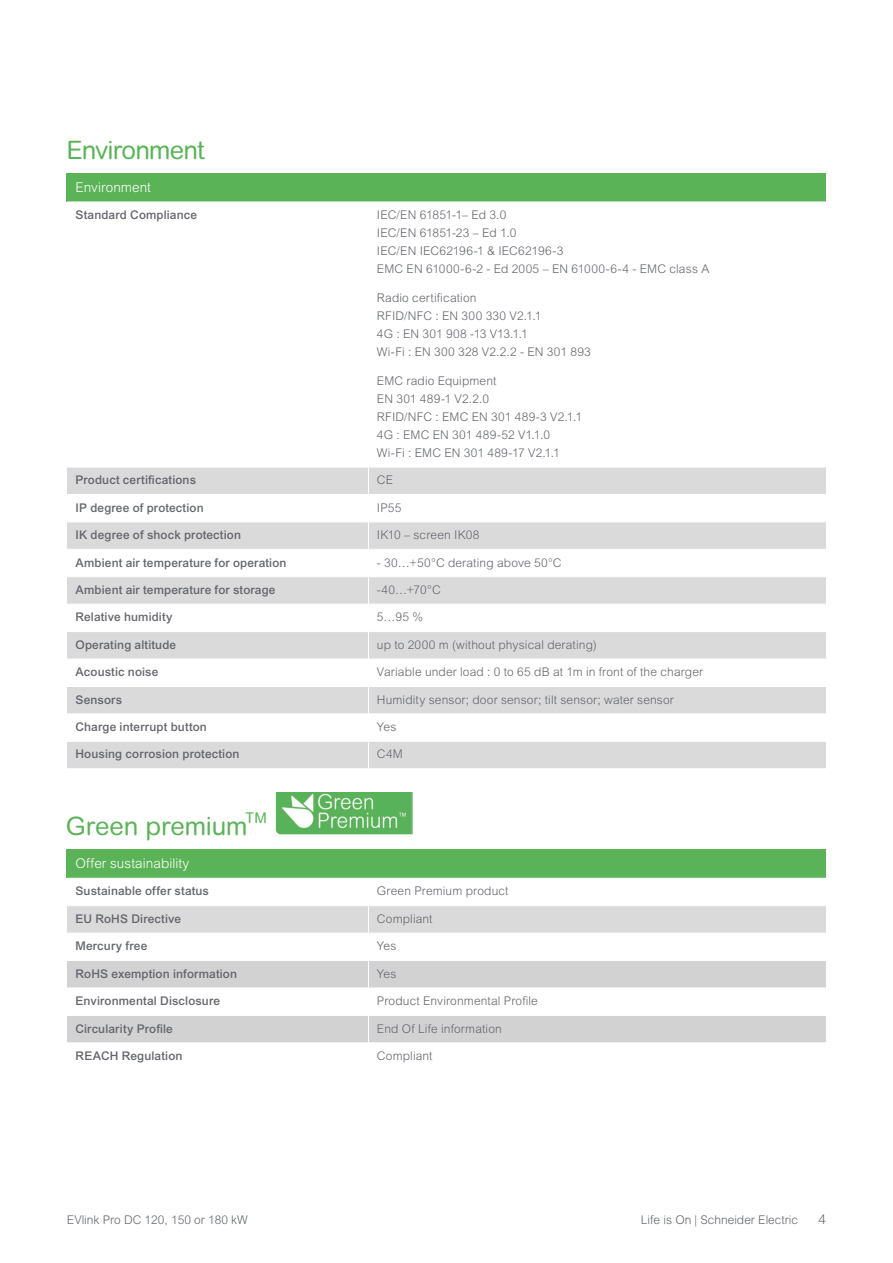
<style>
.page{position:relative;width:893px;height:1263px;background:#fff}
.page>*{position:absolute;margin:0;border:0;box-sizing:border-box;transform-origin:0 0}
.t1{font:25.5px "Arial Rounded MT Pro";letter-spacing:-.02em;color:#5bb358}
.t2{font:14.85px "Arial Rounded MT Pro";color:#5bb358}
.t3{font:300 13.5px "Arial MT Std";letter-spacing:.005em;color:#fff}
.t4{font:300 13.5px "Arial MT Std";color:#63656b}
.t5{font:300 12px/18px "Arial MT Std";letter-spacing:.01em;color:#63656b}
.t6{font:500 12px "Arial MT Std";letter-spacing:.015em;color:#63656b}
.t7{font:300 12px "Arial Rounded MT Pro";color:#63656b}
</style>
<div class="page">
<div style="left:67px;top:173px;width:759px;height:29px;background:#5bb358"></div>
<svg style="left:67px;top:468px;width:759px;height:300px;fill:#dadada"></svg>
<hr style="left:67px;top:494px;width:301px;height:1px;background:#fff">
<hr style="left:368px;top:494px;width:458px;height:1px;background:#fff">
<hr style="left:67px;top:521px;width:301px;height:1px;background:#fff">
<hr style="left:368px;top:521px;width:458px;height:1px;background:#fff">
<hr style="left:67px;top:549px;width:301px;height:1px;background:#fff">
<hr style="left:368px;top:549px;width:458px;height:1px;background:#fff">
<hr style="left:67px;top:576px;width:301px;height:1px;background:#fff">
<hr style="left:368px;top:576px;width:458px;height:1px;background:#fff">
<hr style="left:67px;top:604px;width:301px;height:1px;background:#fff">
<hr style="left:368px;top:604px;width:458px;height:1px;background:#fff">
<hr style="left:67px;top:631px;width:301px;height:1px;background:#fff">
<hr style="left:368px;top:631px;width:458px;height:1px;background:#fff">
<hr style="left:67px;top:659px;width:301px;height:1px;background:#fff">
<hr style="left:368px;top:659px;width:458px;height:1px;background:#fff">
<hr style="left:67px;top:686px;width:301px;height:1px;background:#fff">
<hr style="left:368px;top:686px;width:458px;height:1px;background:#fff">
<hr style="left:67px;top:713px;width:301px;height:1px;background:#fff">
<hr style="left:368px;top:713px;width:458px;height:1px;background:#fff">
<hr style="left:67px;top:741px;width:301px;height:1px;background:#fff">
<hr style="left:368px;top:741px;width:458px;height:1px;background:#fff">
<svg style="left:368px;top:468px;width:1px;height:300px"></svg>
<div style="left:67px;top:849px;width:759px;height:29px;background:#5bb358"></div>
<svg style="left:67px;top:906px;width:759px;height:137px"></svg>
<img style="left:275px;top:792px;width:137px;height:43px">
<h1 class="t1" style="left:67px;top:135px;width:140px">Environment</h1>
<p class="t3" style="left:75px;top:179px;width:77px">Environment</p>
<p class="t6" style="left:75px;top:208px;width:123px">Standard Compliance</p>
<p class="t5" style="left:377px;top:206px;width:334px">IEC/EN 61851-1– Ed 3.0<br>IEC/EN 61851-23 – Ed 1.0<br>IEC/EN IEC62196-1 &amp; IEC62196-3<br>EMC EN 61000-6-2 - Ed 2005 – EN 61000-6-4 - EMC class A</p>
<p class="t5" style="left:377px;top:289px;width:215px">Radio certification<br>RFID/NFC : EN 300 330 V2.1.1<br>4G : EN 301 908 -13 V13.1.1<br>Wi-Fi : EN 300 328 V2.2.2 - EN 301 893</p>
<p class="t5" style="left:377px;top:372px;width:207px">EMC radio Equipment<br>EN 301 489-1 V2.2.0<br>RFID/NFC : EMC EN 301 489-3 V2.1.1<br>4G : EMC EN 301 489-52 V1.1.0<br>Wi-Fi : EMC EN 301 489-17 V2.1.1</p>
<p class="t6" style="left:75px;top:473px;width:122px">Product certifications</p>
<p class="t5" style="left:377px;top:471px;width:18px">CE</p>
<p class="t6" style="left:75px;top:500px;width:130px">IP degree of protection</p>
<p class="t5" style="left:377px;top:498px;width:26px">IP55</p>
<p class="t6" style="left:75px;top:528px;width:167px">IK degree of shock protection</p>
<p class="t5" style="left:377px;top:526px;width:104px">IK10 – screen IK08</p>
<p class="t6" style="left:75px;top:555px;width:213px">Ambient air temperature for operation</p>
<p class="t5" style="left:377px;top:553px;width:186px">- 30…+50°C derating above 50°C</p>
<p class="t6" style="left:75px;top:583px;width:202px">Ambient air temperature for storage</p>
<p class="t5" style="left:377px;top:581px;width:65px">-40…+70°C</p>
<p class="t6" style="left:75px;top:610px;width:99px">Relative humidity</p>
<p class="t5" style="left:377px;top:608px;width:48px">5…95 %</p>
<p class="t6" style="left:75px;top:637px;width:102px">Operating altitude</p>
<p class="t5" style="left:377px;top:635px;width:221px">up to 2000 m (without physical derating)</p>
<p class="t6" style="left:75px;top:665px;width:84px">Acoustic noise</p>
<p class="t5" style="left:377px;top:663px;width:328px">Variable under load : 0 to 65 dB at 1m in front of the charger</p>
<p class="t6" style="left:75px;top:692px;width:48px">Sensors</p>
<p class="t5" style="left:377px;top:690px;width:298px">Humidity sensor; door sensor; tilt sensor; water sensor</p>
<p class="t6" style="left:75px;top:720px;width:133px">Charge interrupt button</p>
<p class="t5" style="left:377px;top:718px;width:21px">Yes</p>
<p class="t6" style="left:75px;top:747px;width:166px">Housing corrosion protection</p>
<p class="t5" style="left:377px;top:745px;width:27px">C4M</p>
<h1 class="t1" style="left:66px;top:811px;width:183px">Green premium</h1>
<p class="t2" style="left:245px;top:809px;width:23px">TM</p>
<p class="t3" style="left:75px;top:855px;width:115px">Offer sustainability</p>
<p class="t6" style="left:75px;top:884px;width:135px">Sustainable offer status</p>
<p class="t5" style="left:377px;top:882px;width:133px">Green Premium product</p>
<p class="t6" style="left:75px;top:912px;width:107px">EU RoHS Directive</p>
<p class="t5" style="left:377px;top:910px;width:57px">Compliant</p>
<p class="t6" style="left:75px;top:939px;width:73px">Mercury free</p>
<p class="t5" style="left:377px;top:937px;width:21px">Yes</p>
<p class="t6" style="left:75px;top:966px;width:163px">RoHS exemption information</p>
<p class="t5" style="left:377px;top:964px;width:21px">Yes</p>
<p class="t6" style="left:75px;top:994px;width:146px">Environmental Disclosure</p>
<p class="t5" style="left:377px;top:992px;width:162px">Product Environmental Profile</p>
<p class="t6" style="left:75px;top:1021px;width:99px">Circularity Profile</p>
<p class="t5" style="left:377px;top:1019px;width:126px">End Of Life information</p>
<p class="t6" style="left:75px;top:1049px;width:108px">REACH Regulation</p>
<p class="t5" style="left:377px;top:1047px;width:57px">Compliant</p>
<p class="t7" style="left:67px;top:1212px;width:182px">EVlink Pro DC 120, 150 or 180 kW</p>
<p class="t7" style="left:641px;top:1212px;width:159px">Life is On | Schneider Electric</p>
<p class="t4" style="left:818px;top:1211px;width:9px">4</p>
</div>
